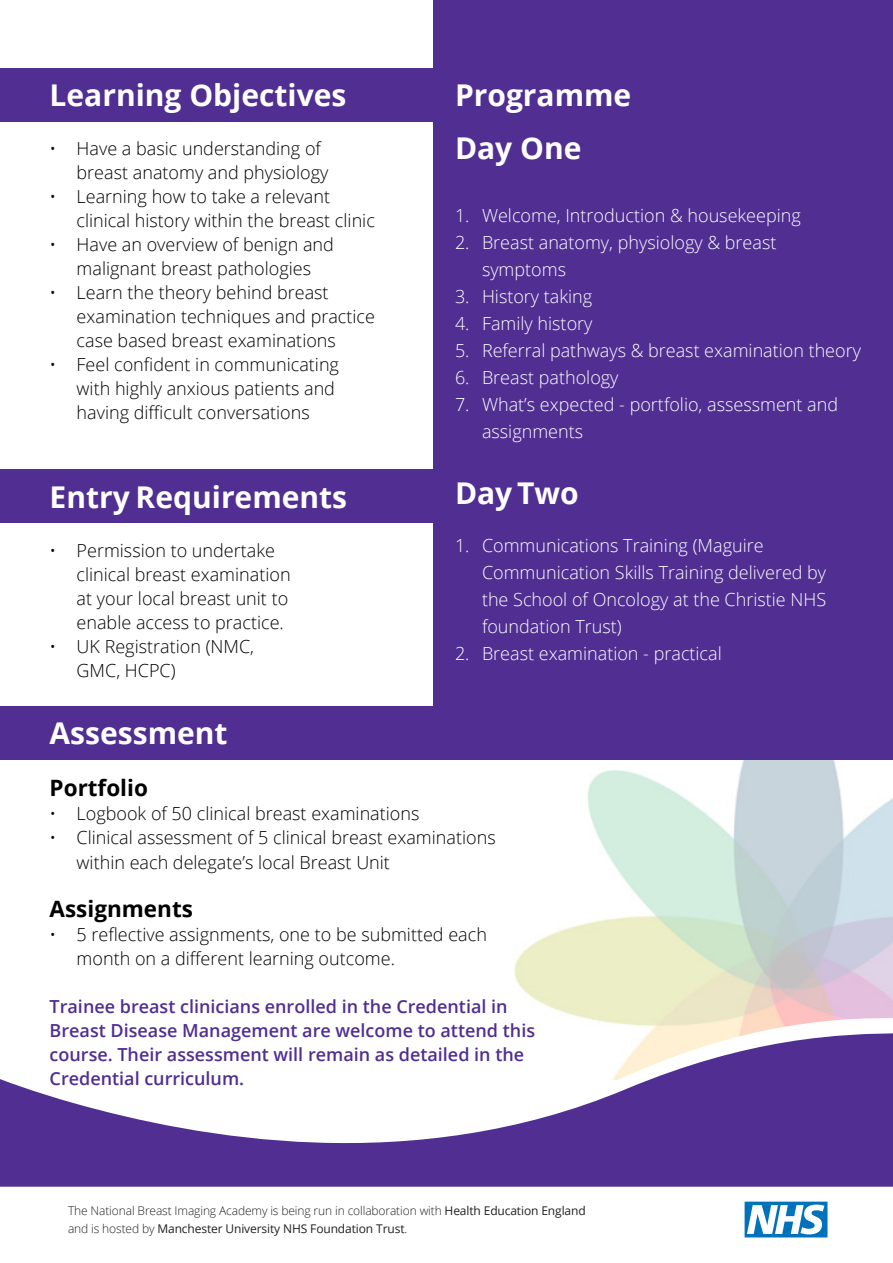
<style>
.page{position:relative;width:893px;height:1263px;background:#fff}
.page>*{position:absolute;margin:0;border:0;box-sizing:border-box;transform-origin:0 0}
.t1{font:700 30px "Open Sans";color:#fff}
.t2{font:700 22.5px "Open Sans";color:#000}
.t3{font:300 18px/24px "Open Sans";color:#000}
.t4{font:300 18px/27px "Open Sans";color:#fff}
.t5{font:600 18px/24px "Open Sans";color:#502e92}
.t6{font:300 12px "Open Sans";letter-spacing:-.01em;color:#231f20}
.t7{font:12px "Open Sans";letter-spacing:-.01em;color:#231f20}
.s1{font-weight:400}
.s2{font-weight:300}
</style>
<div class="page">
<img style="left:514px;top:760px;width:379px;height:257px">
<svg style="left:745px;top:1201px;width:82px;height:36px"></svg>
<div style="left:0;top:68px;width:446px;height:54px;background:#502e92"></div>
<div style="left:0;top:706px;width:446px;height:54px;background:#502e92"></div>
<div style="left:0;top:469px;width:446px;height:54px;background:#502e92"></div>
<div style="left:434px;top:0;width:459px;height:760px;background:#502e92"></div>
<svg style="left:580px;top:1017px;width:313px;height:16px"></svg>
<svg style="left:0;top:1033px;width:893px;height:154px;fill:#502e92"></svg>
<p class="t1" style="left:50px;top:74px;width:298px">Learning Objectives</p>
<p class="t3" style="left:77px;top:136px;width:253px;text-indent:-27px">• Have a basic understanding of breast anatomy and physiology</p>
<p class="t3" style="left:77px;top:184px;width:300px;text-indent:-27px">• Learning how to take a relevant clinical history within the breast clinic</p>
<p class="t3" style="left:50px;top:232px;width:286px;text-align:center">• Have an overview of benign and malignant breast pathologies</p>
<p class="t3" style="left:77px;top:280px;width:300px;text-indent:-27px">• Learn the theory behind breast examination techniques and practice case based breast examinations</p>
<p class="t3" style="left:77px;top:352px;width:264px;text-indent:-27px">• Feel confident in communicating with highly anxious patients and having difficult conversations</p>
<p class="t1" style="left:50px;top:476px;width:299px">Entry Requirements</p>
<p class="t3" style="left:77px;top:538px;width:215px;text-indent:-27px">• Permission to undertake clinical breast examination at your local breast unit to enable access to practice.</p>
<p class="t3" style="left:77px;top:634px;width:179px;text-indent:-27px">• UK Registration (NMC,<br>GMC, HCPC)</p>
<p class="t1" style="left:50px;top:712px;width:179px">Assessment</p>
<p class="t1" style="left:455px;top:74px;width:178px">Programme</p>
<p class="t1" style="left:455px;top:127px;width:128px">Day One</p>
<p class="t4" style="left:455px;top:201px;width:347px">1. Welcome, Introduction &amp; housekeeping</p>
<p class="t4" style="left:482px;top:228px;width:296px;text-indent:-27px">2. Breast anatomy, physiology &amp; breast symptoms</p>
<p class="t4" style="left:455px;top:282px;width:139px">3. History taking</p>
<p class="t4" style="left:455px;top:309px;width:139px">4. Family history</p>
<p class="t4" style="left:455px;top:336px;width:407px">5. Referral pathways &amp; breast examination theory</p>
<p class="t4" style="left:455px;top:363px;width:165px">6. Breast pathology</p>
<p class="t4" style="left:482px;top:390px;width:358px;text-indent:-27px">7. What’s expected - portfolio, assessment and assignments</p>
<p class="t1" style="left:455px;top:472px;width:125px">Day Two</p>
<p class="t4" style="left:482px;top:532px;width:346px;text-indent:-27px">1. Communications Training (Maguire Communication Skills Training delivered by the School of Oncology at the Christie NHS foundation Trust)</p>
<p class="t4" style="left:455px;top:640px;width:268px">2. Breast examination - practical</p>
<p class="t2" style="left:50px;top:772px;width:100px">Portfolio</p>
<p class="t3" style="left:50px;top:801px;width:371px">• Logbook of 50 clinical breast examinations</p>
<p class="t3" style="left:77px;top:825px;width:421px;text-indent:-27px">• Clinical assessment of 5 clinical breast examinations within each delegate’s local Breast Unit</p>
<p class="t2" style="left:50px;top:892px;width:145px">Assignments</p>
<p class="t3" style="left:77px;top:921px;width:412px;text-indent:-27px">• 5 reflective assignments, one to be submitted each month on a different learning outcome.</p>
<p class="t5" style="left:50px;top:993px;width:487px">Trainee breast clinicians enrolled in the Credential in Breast Disease Management are welcome to attend this course. Their assessment will remain as detailed in the Credential curriculum.</p>
<p class="t6" style="left:68px;top:1202px;width:519px">The National Breast Imaging Academy is being run in collaboration with <span class="s1">Health Education England</span></p>
<p class="t7" style="left:68px;top:1220px;width:341px"><span class="s2">and is hosted by</span> Manchester University NHS Foundation Trust<span class="s2">.</span></p>
</div>
